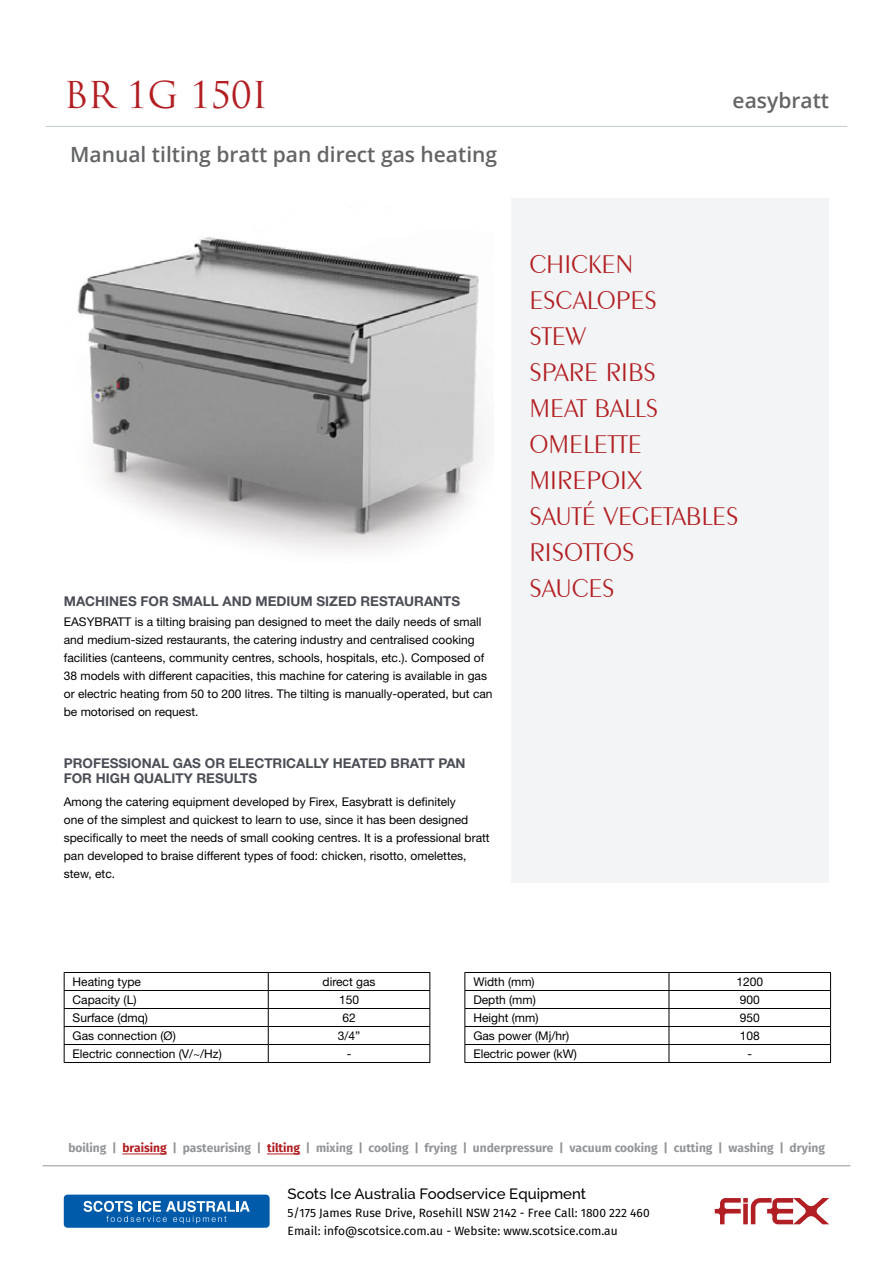
<style>
.page{position:relative;width:893px;height:1263px;background:#fff}
.page>*{position:absolute;margin:0;border:0;box-sizing:border-box;transform-origin:0 0}
.t1{font:36px "Trajan Pro";color:#b21e22}
.t2{font:300 27px/36px "Exotic 350 BT";color:#b21e22}
.t3{font:600 21px "Open Sans";color:#636466}
.t4{font:500 15px "Raleway";color:#000}
.t5{font:700 13.5px/15px "Helvetica Neue LT Std";color:#4b4f55}
.t6{font:12px/18px "Helvetica Neue LT Std";color:#000}
.t7{font:700 12px "Fira Sans";color:#939598}
.t8{font:12px/18px "Fira Sans";color:#000}
.s1{color:#b21e22}
</style>
<div class="page">
<img style="left:77px;top:236px;width:411px;height:315px">
<div style="left:511px;top:198px;width:318px;height:684px;background:#f2f4f5"></div>
<hr style="left:122px;top:1154px;width:45px;height:1px;background:#b21e22">
<hr style="left:267px;top:1154px;width:33px;height:1px;background:#b21e22">
<hr style="left:64px;top:972px;width:204px;height:1px;background:#000">
<hr style="left:268px;top:972px;width:162px;height:1px;background:#000">
<hr style="left:64px;top:990px;width:204px;height:1px;background:#000">
<hr style="left:268px;top:990px;width:162px;height:1px;background:#000">
<hr style="left:64px;top:1008px;width:204px;height:1px;background:#000">
<hr style="left:268px;top:1008px;width:162px;height:1px;background:#000">
<hr style="left:64px;top:1026px;width:204px;height:1px;background:#000">
<hr style="left:268px;top:1026px;width:162px;height:1px;background:#000">
<hr style="left:64px;top:1044px;width:204px;height:1px;background:#000">
<svg style="left:64px;top:973px;width:1px;height:89px"></svg>
<hr style="left:268px;top:1044px;width:162px;height:1px;background:#000">
<svg style="left:268px;top:973px;width:1px;height:89px"></svg>
<svg style="left:429px;top:973px;width:1px;height:89px"></svg>
<hr style="left:64px;top:1062px;width:204px;height:1px;background:#000">
<hr style="left:268px;top:1062px;width:162px;height:1px;background:#000">
<hr style="left:464px;top:972px;width:205px;height:1px;background:#000">
<hr style="left:669px;top:972px;width:162px;height:1px;background:#000">
<hr style="left:464px;top:990px;width:205px;height:1px;background:#000">
<hr style="left:669px;top:990px;width:162px;height:1px;background:#000">
<hr style="left:464px;top:1008px;width:205px;height:1px;background:#000">
<hr style="left:669px;top:1008px;width:162px;height:1px;background:#000">
<hr style="left:464px;top:1026px;width:205px;height:1px;background:#000">
<hr style="left:669px;top:1026px;width:162px;height:1px;background:#000">
<hr style="left:464px;top:1044px;width:205px;height:1px;background:#000">
<svg style="left:464px;top:973px;width:1px;height:89px"></svg>
<hr style="left:669px;top:1044px;width:162px;height:1px;background:#000">
<svg style="left:669px;top:973px;width:1px;height:89px"></svg>
<svg style="left:830px;top:973px;width:1px;height:89px"></svg>
<hr style="left:464px;top:1062px;width:205px;height:1px;background:#000">
<hr style="left:669px;top:1062px;width:162px;height:1px;background:#000">
<hr style="left:46px;top:126px;width:801px;height:1px;background:#c1cad0">
<div style="left:64px;top:1194px;width:206px;height:34px;background:#005cab;border-radius:4px"></div>
<svg style="left:84px;top:1201px;width:166px;height:22px"></svg>
<svg style="left:715px;top:1198px;width:114px;height:26px"></svg>
<hr style="left:43px;top:1165px;width:807px;height:1px;background:#939598">
<h1 class="t1" style="left:64px;top:72px;width:205px">BR 1G 150I</h1>
<h3 class="t3" style="left:733px;top:86px;width:98px">easybratt</h3>
<h3 class="t3" style="left:70px;top:140px;width:429px">Manual tilting bratt pan direct gas heating</h3>
<p class="t5" style="left:64px;top:593px;width:398px">MACHINES FOR SMALL AND MEDIUM SIZED RESTAURANTS</p>
<p class="t6" style="left:64px;top:612px;width:430px">EASYBRATT is a tilting braising pan designed to meet the daily needs of small and medium-sized restaurants, the catering industry and centralised cooking facilities (canteens, community centres, schools, hospitals, etc.). Composed of 38 models with different capacities, this machine for catering is available in gas or electric heating from 50 to 200 litres. The tilting is manually-operated, but can be motorised on request.</p>
<p class="t5" style="left:64px;top:755px;width:403px">PROFESSIONAL GAS OR ELECTRICALLY HEATED BRATT PAN<br>FOR HIGH QUALITY RESULTS</p>
<p class="t6" style="left:64px;top:792px;width:427px">Among the catering equipment developed by Firex, Easybratt is definitely<br>one of the simplest and quickest to learn to use, since it has been designed specifically to meet the needs of small cooking centres. It is a professional bratt pan developed to braise different types of food: chicken, risotto, omelettes, stew, etc.</p>
<h2 class="t2" style="left:529px;top:245px;width:210px">CHICKEN<br>ESCALOPES<br>STEW<br>SPARE RIBS<br>MEAT BALLS<br>OMELETTE<br>MIREPOIX<br>SAUTÉ VEGETABLES<br>RISOTTOS<br>SAUCES</h2>
<p class="t6" style="left:73px;top:972px;width:70px">Heating type</p>
<p class="t6" style="left:323px;top:972px;width:54px">direct gas</p>
<p class="t6" style="left:73px;top:990px;width:65px">Capacity (L)</p>
<p class="t6" style="left:339px;top:990px;width:22px">150</p>
<p class="t6" style="left:73px;top:1008px;width:77px">Surface (dmq)</p>
<p class="t6" style="left:342px;top:1008px;width:15px">62</p>
<p class="t6" style="left:73px;top:1026px;width:105px">Gas connection (Ø)</p>
<p class="t6" style="left:338px;top:1026px;width:24px">3/4”</p>
<p class="t6" style="left:73px;top:1044px;width:151px">Electric connection (V/~/Hz)</p>
<p class="t6" style="left:347px;top:1044px;width:6px">-</p>
<p class="t6" style="left:473px;top:972px;width:63px">Width (mm)</p>
<p class="t6" style="left:736px;top:972px;width:28px">1200</p>
<p class="t6" style="left:473px;top:990px;width:64px">Depth (mm)</p>
<p class="t6" style="left:740px;top:990px;width:22px">900</p>
<p class="t6" style="left:473px;top:1008px;width:67px">Height (mm)</p>
<p class="t6" style="left:740px;top:1008px;width:22px">950</p>
<p class="t6" style="left:473px;top:1026px;width:97px">Gas power (Mj/hr)</p>
<p class="t6" style="left:740px;top:1026px;width:22px">108</p>
<p class="t6" style="left:473px;top:1044px;width:105px">Electric power (kW)</p>
<p class="t6" style="left:747px;top:1044px;width:6px">-</p>
<p class="t7" style="left:68px;top:1139px;width:758px">boiling | <span class="s1">braising</span> | pasteurising | <span class="s1">tilting</span> | mixing | cooling | frying | underpressure | vacuum cooking | cutting | washing | drying</p>
<p class="t4" style="left:288px;top:1185px;width:300px">Scots Ice Australia Foodservice Equipment</p>
<p class="t8" style="left:288px;top:1204px;width:364px">5/175 James Ruse Drive, Rosehill NSW 2142 - Free Call: 1800 222 460<br>Email: info@scotsice.com.au - Website: www.scotsice.com.au</p>
</div>
